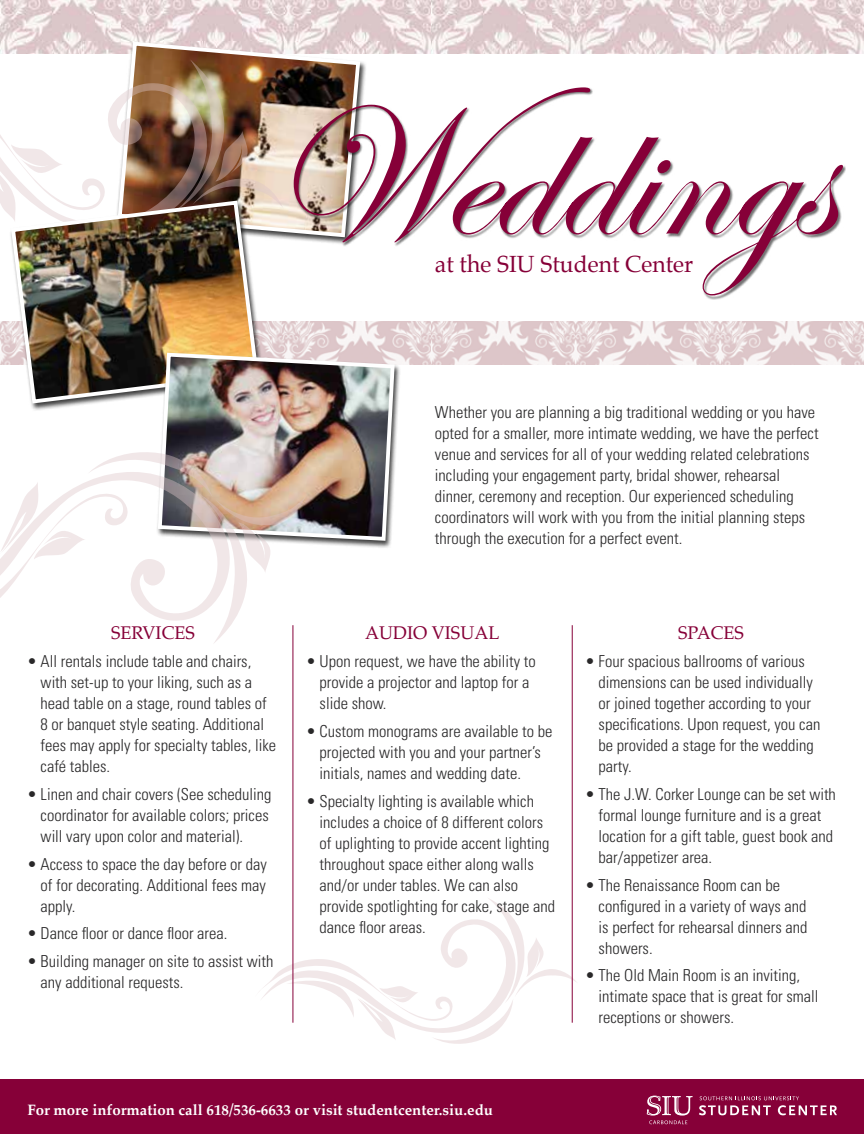
<style>
.page{position:relative;width:864px;height:1134px;background:#fff}
.page>*{position:absolute;margin:0;border:0;box-sizing:border-box;transform-origin:0 0}
.t1{font:22.95px "Palatino";color:#860038}
.t2{font:18px "Palatino";color:#860038}
.t3{font:300 condensed 16.5px/21px "Univers";color:#292829}
.t4{font:700 15px "Palatino";color:#fff}
</style>
<div class="page">
<svg style="left:262px;top:897px;width:314px;height:147px"></svg>
<div style="left:0;top:1080px;width:864px;height:54px;background:#860038"></div>
<svg style="left:699px;top:1096px;width:138px;height:19px"></svg>
<svg style="left:647px;top:1096px;width:46px;height:28px"></svg>
<img style="left:0;top:0;width:864px;height:54px">
<img style="left:0;top:322px;width:864px;height:42px">
<svg style="left:116px;top:40px;width:246px;height:199px"></svg>
<img style="left:0;top:59px;width:283px;height:180px">
<div style="left:9px;top:200px;width:256px;height:211px;background:#000;opacity:.75"></div>
<img style="left:9px;top:198px;width:252px;height:208px">
<div style="left:156px;top:352px;width:245px;height:197px;background:#000;opacity:.75"></div>
<img style="left:156px;top:351px;width:241px;height:192px">
<svg style="left:0;top:451px;width:306px;height:193px"></svg>
<hr style="left:292px;top:625px;width:1px;height:398px;background:#860038">
<hr style="left:572px;top:625px;width:1px;height:398px;background:#860038">
<div style="left:293px;top:88px;width:553px;height:212px;background:#fff"></div>
<svg style="left:294px;top:87px;width:549px;height:208px"></svg>
<h1 class="t1" style="left:435px;top:245px;width:260px">AT THE SIU STUDENT CENTER</h1>
<p class="t2" style="left:111px;top:618px;width:84px">SERVICES</p>
<p class="t3" style="left:41px;top:651px;width:237px;text-indent:-14px">• All rentals include table and chairs, with set-up to your liking, such as a head table on a stage, round tables of 8 or banquet style seating. Additional fees may apply for specialty tables, like café tables.</p>
<p class="t3" style="left:41px;top:783px;width:232px;text-indent:-14px">• Linen and chair covers (See scheduling coordinator for available colors; prices will vary upon color and material).</p>
<p class="t3" style="left:41px;top:853px;width:228px;text-align:justify;text-indent:-14px">• Access to space the day before or day of for decorating. Additional fees may apply.</p>
<p class="t3" style="left:27px;top:923px;width:202px">• Dance floor or dance floor area.</p>
<p class="t3" style="left:41px;top:951px;width:234px;text-indent:-14px">• Building manager on site to assist with any additional requests.</p>
<p class="t3" style="left:435px;top:401px;width:385px">Whether you are planning a big traditional wedding or you have opted for a smaller, more intimate wedding, we have the perfect venue and services for all of your wedding related celebrations including your engagement party, bridal shower, rehearsal dinner, ceremony and reception. Our experienced scheduling coordinators will work with you from the initial planning steps through the execution for a perfect event.</p>
<p class="t2" style="left:365px;top:618px;width:92px">AUDIO VISUA</p>
<p class="t2" style="left:488px;top:618px;width:12px">L</p>
<p class="t3" style="left:320px;top:651px;width:218px;text-indent:-14px">• Upon request, we have the ability to provide a projector and laptop for a slide show.</p>
<p class="t3" style="left:320px;top:720px;width:234px;text-indent:-14px">• Custom monograms are available to be projected with you and your partner’s initials, names and wedding date.</p>
<p class="t3" style="left:320px;top:790px;width:237px;text-indent:-14px">• Specialty lighting is available which includes a choice of 8 different colors of uplighting to provide accent lighting throughout space either along walls and/or under tables. We can also provide spotlighting for cake, stage and dance floor areas.</p>
<p class="t2" style="left:678px;top:618px;width:66px">SPACES</p>
<p class="t3" style="left:599px;top:651px;width:223px;text-indent:-14px">• Four spacious ballrooms of various dimensions can be used individually or joined together according to your specifications. Upon request, you can be provided a stage for the wedding party.</p>
<p class="t3" style="left:599px;top:783px;width:239px;text-indent:-14px">• The J.W. Corker Lounge can be set with formal lounge furniture and is a great location for a gift table, guest book and bar/appetizer area.</p>
<p class="t3" style="left:599px;top:874px;width:210px;text-indent:-14px">• The Renaissance Room can be configured in a variety of ways and is perfect for rehearsal dinners and showers.</p>
<p class="t3" style="left:599px;top:965px;width:221px;text-indent:-14px">• The Old Main Room is an inviting, intimate space that is great for small receptions or showers.</p>
<p class="t4" style="left:27px;top:1097px;width:467px">For more information call 618/536-6633 or visit studentcenter.siu.edu</p>
</div>
